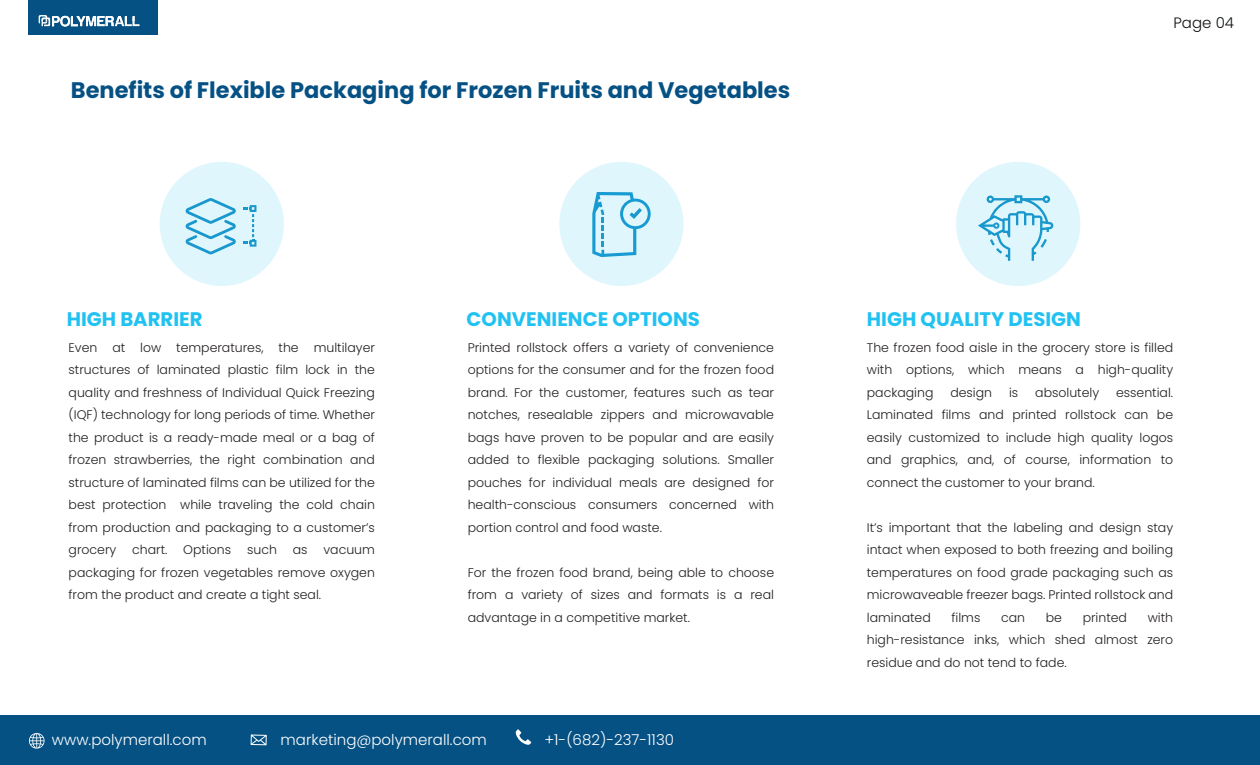
<style>
.page{position:relative;width:1260px;height:765px;background:#fff}
.page>*{position:absolute;margin:0;border:0;box-sizing:border-box;transform-origin:0 0}
.t1{font:700 22.5px "Poppins";color:#055184}
.t2{font:700 19.62px "Poppins";color:#21c2f2}
.t3{font:300 15px "Poppins";color:#fff}
.t4{font:300 15px "Poppins";color:#101315}
.t5{font:300 12.5px/22.5px "Poppins";color:#231f20;text-align:justify}
</style>
<div class="page">
<div style="left:0;top:716px;width:1260px;height:49px;background:#055184"></div>
<div style="left:28px;top:0;width:130px;height:35px;background:#055184"></div>
<svg style="left:39px;top:15px;width:101px;height:12px"></svg>
<svg style="left:251px;top:735px;width:16px;height:10px"></svg>
<svg style="left:29px;top:733px;width:16px;height:16px"></svg>
<svg style="left:516px;top:729px;width:15px;height:16px"></svg>
<div style="left:160px;top:162px;width:124px;height:124px;background:#e0f6fd;border-radius:50%"></div>
<div style="left:559px;top:162px;width:125px;height:124px;background:#e0f6fd;border-radius:50%"></div>
<div style="left:956px;top:162px;width:124px;height:124px;background:#e0f6fd;border-radius:50%"></div>
<svg style="left:978px;top:195px;width:75px;height:66px"></svg>
<svg style="left:243px;top:205px;width:13px;height:42px"></svg>
<svg style="left:186px;top:198px;width:50px;height:56px"></svg>
<svg style="left:592px;top:192px;width:59px;height:65px"></svg>
<h1 class="t1" style="left:71px;top:77px;width:721px">Benefits of Flexible Packaging for Frozen Fruits and Vegetables</h1>
<p class="t4" style="left:1174px;top:14px;width:62px">Page 04</p>
<h2 class="t2" style="left:67px;top:308px;width:137px">HIGH BARRIER</h2>
<p class="t5" style="left:69px;top:336px;width:308px">Even at low temperatures, the multilayer structures of laminated plastic film lock in the quality and freshness of Individual Quick Freezing (IQF) technology for long periods of time. Whether the product is a ready-made meal or a bag of frozen strawberries, the right combination and structure of laminated films can be utilized for the best protection while traveling the cold chain from production and packaging to a customer’s grocery</p>
<p class="t5" style="left:132px;top:539px;width:37px">chart.</p>
<p class="t5" style="left:183px;top:539px;width:49px">Options</p>
<p class="t5" style="left:247px;top:539px;width:31px">such</p>
<p class="t5" style="left:293px;top:539px;width:16px">as</p>
<p class="t5" style="left:69px;top:539px;width:308px;text-indent:255px">vacuum packaging for frozen vegetables remove oxygen from the product and create a tight seal.</p>
<h2 class="t2" style="left:467px;top:308px;width:235px">CONVENIENCE OPTIONS</h2>
<p class="t5" style="left:468px;top:336px;width:308px">Printed rollstock offers a variety of convenience options for the consumer and for the frozen food brand. For the customer, features such as tear notches, resealable zippers and microwavable bags have proven to be popular and are easily added to flexible packaging solutions. Smaller pouches for individual meals are designed for health-conscious consumers concerned with portion control and food waste.</p>
<p class="t5" style="left:468px;top:561px;width:308px">For the frozen food brand, being able to choose from a variety of sizes and formats is a real advantage in a competitive market.</p>
<p class="t3" style="left:52px;top:731px;width:156px">www.polymerall.com</p>
<p class="t3" style="left:281px;top:731px;width:208px">marketing@polymerall.com</p>
<p class="t3" style="left:544px;top:731px;width:131px">+1-(682)-237-1130</p>
<h2 class="t2" style="left:867px;top:308px;width:216px">HIGH QUALITY DESIGN</h2>
<p class="t5" style="left:867px;top:336px;width:308px">The frozen food aisle in the grocery store is filled with options, which means a high-quality packaging</p>
<p class="t5" style="left:867px;top:381px;width:308px;text-indent:249px">essential.<br>Laminated films and printed rollstock can be easily customized to include high quality logos and graphics, and, of course, information to connect the customer to your brand.</p>
<p class="t5" style="left:867px;top:516px;width:308px">It’s important that the labeling and design stay intact when exposed to both freezing and boiling temperatures on food grade packaging such as microwaveable freezer bags. Printed rollstock and laminated</p>
<p class="t5" style="left:950px;top:381px;width:43px">design</p>
<p class="t5" style="left:1009px;top:381px;width:11px">is</p>
<p class="t5" style="left:1035px;top:381px;width:65px">absolutely</p>
<p class="t5" style="left:951px;top:606px;width:30px">films</p>
<p class="t5" style="left:1001px;top:606px;width:26px">can</p>
<p class="t5" style="left:1046px;top:606px;width:18px">be</p>
<p class="t5" style="left:1083px;top:606px;width:46px">printed</p>
<p class="t5" style="left:867px;top:606px;width:308px;text-indent:281px">with high-resistance inks, which shed almost zero residue and do not tend to fade.</p>
</div>
